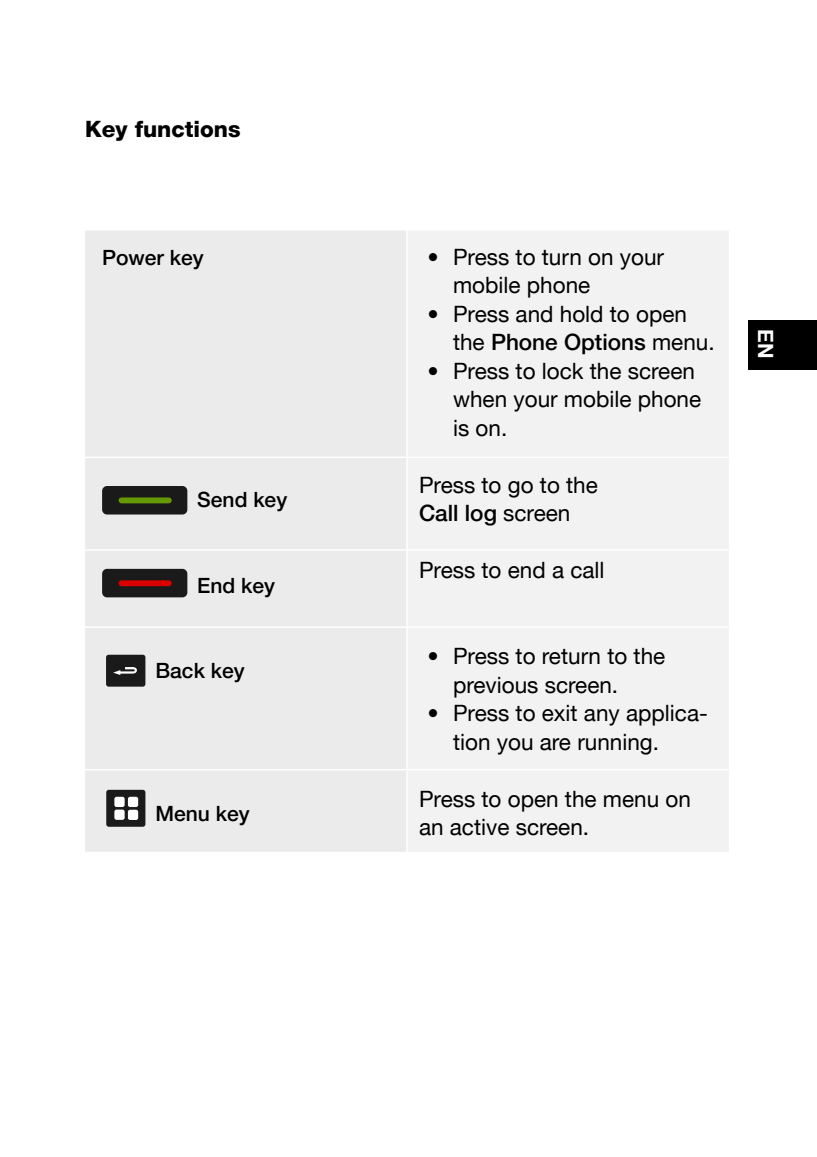
<style>
.page{position:relative;width:817px;height:1157px;background:#fff}
.page>*{position:absolute;margin:0;border:0;box-sizing:border-box;transform-origin:0 0}
.t1{font:22.5px/28.5px "Helvetica Neue LT";color:#000}
.t2{font:800 22.5px "Helvetica Neue LT";color:#000}
.t3{font:500 21px "Helvetica Neue LT";color:#000}
.t4{font:700 21px "Helvetica Neue LT";color:#fff}
.s1{font-weight:500}
</style>
<div class="page">
<div style="left:747px;top:320px;width:69px;height:49px;background:#000"></div>
<div style="left:85px;top:231px;width:321px;height:620px;background:#ebebec"></div>
<div style="left:408px;top:231px;width:320px;height:620px;background:#f2f2f3"></div>
<hr style="left:85px;top:456px;width:322px;height:2px;background:#fff">
<hr style="left:407px;top:456px;width:321px;height:2px;background:#fff">
<hr style="left:85px;top:549px;width:322px;height:2px;background:#fff">
<hr style="left:407px;top:549px;width:321px;height:2px;background:#fff">
<hr style="left:85px;top:626px;width:322px;height:2px;background:#fff">
<hr style="left:407px;top:626px;width:321px;height:2px;background:#fff">
<hr style="left:85px;top:769px;width:322px;height:1px;background:#fff">
<hr style="left:407px;top:769px;width:321px;height:1px;background:#fff">
<div style="left:102px;top:486px;width:85px;height:28px;background:#1a1a1a;border-radius:5px"></div>
<div style="left:121px;top:497px;width:48px;height:6px;background:#659900"></div>
<div style="left:102px;top:569px;width:85px;height:28px;background:#1a1a1a;border-radius:5px"></div>
<div style="left:121px;top:580px;width:48px;height:6px;background:#db0000"></div>
<div style="left:106px;top:654px;width:39px;height:32px;background:#1a1a1a;border-radius:3px"></div>
<svg style="left:113px;top:667px;width:24px;height:8px"></svg>
<div style="left:106px;top:789px;width:39px;height:37px;background:#1a1a1a;border-radius:3px"></div>
<div style="left:114px;top:796px;width:11px;height:11px;background:#fff;border-radius:2px"></div>
<div style="left:128px;top:796px;width:10px;height:11px;background:#fff;border-radius:2px"></div>
<div style="left:114px;top:809px;width:11px;height:11px;background:#fff;border-radius:2px"></div>
<div style="left:128px;top:809px;width:10px;height:11px;background:#fff;border-radius:2px"></div>
<p class="t2" style="left:85px;top:115px;width:157px">Key functions</p>
<p class="t3" style="left:102px;top:245px;width:103px">Power key</p>
<p class="t1" style="left:453px;top:242px;width:212px;text-indent:-26px">• Press to turn on your mobile phone</p>
<p class="t1" style="left:453px;top:299px;width:263px;text-indent:-26px">• Press and hold to open the <span class="s1">Phone Options</span> menu.</p>
<p class="t1" style="left:453px;top:356px;width:249px;text-indent:-26px">• Press to lock the screen when your mobile phone is on.</p>
<p class="t3" style="left:197px;top:487px;width:91px">Send key</p>
<p class="t3" style="left:197px;top:573px;width:79px">End key</p>
<p class="t3" style="left:155px;top:658px;width:91px">Back key</p>
<p class="t3" style="left:155px;top:801px;width:96px">Menu key</p>
<p class="t1" style="left:419px;top:470px;width:180px">Press to go to the<br><span class="s1">Call log</span> screen</p>
<p class="t1" style="left:419px;top:556px;width:187px">Press to end a call</p>
<p class="t1" style="left:453px;top:641px;width:214px;text-indent:-26px">• Press to return to the previous screen.</p>
<p class="t1" style="left:453px;top:698px;width:256px;text-indent:-26px">• Press to exit any applica&shy;tion you are running.</p>
<p class="t1" style="left:419px;top:784px;width:273px">Press to open the menu on an active screen.</p>
<p class="t4" style="left:778px;top:329px;width:31px;rotate:90deg">EN</p>
</div>
